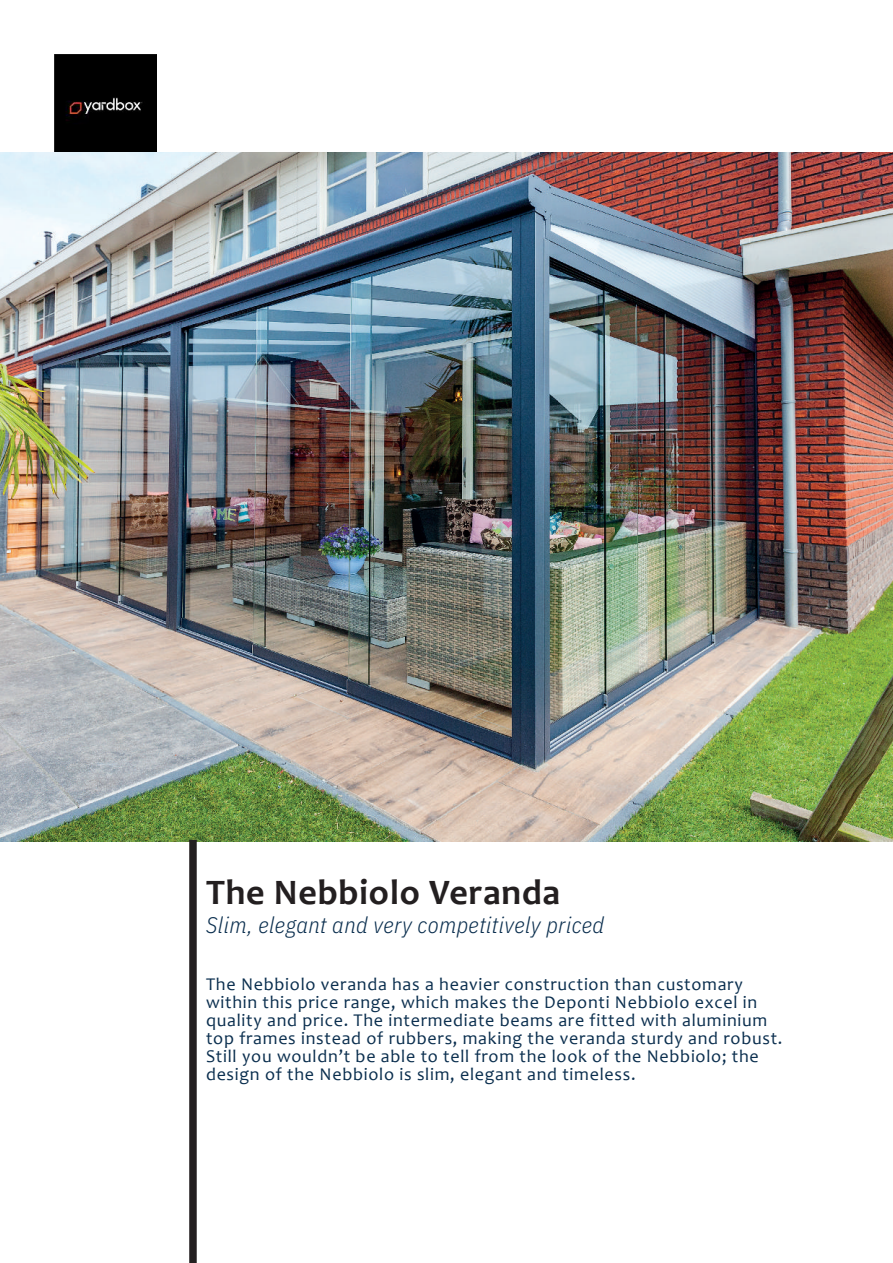
<style>
.page{position:relative;width:893px;height:1263px;background:#fff}
.page>*{position:absolute;margin:0;border:0;box-sizing:border-box;transform-origin:0 0}
.t1{font:700 36px "Candara";letter-spacing:.02em;color:#231f20}
.t2{font:italic 300 22.5px "IBM Plex Sans Cond";letter-spacing:.02em;color:#0a2e4e}
.t3{font:18px/18px "Candara";letter-spacing:.04em;color:#0a2e4e}
</style>
<div class="page">
<img style="left:54px;top:54px;width:102px;height:98px">
<img style="left:0;top:152px;width:893px;height:689px">
<div style="left:189px;top:840px;width:8px;height:423px;background:#231f20"></div>
<p class="t1" style="left:206px;top:869px;width:356px">The Nebbiolo Veranda</p>
<p class="t2" style="left:206px;top:908px;width:400px">Slim, elegant and very competitively priced</p>
<p class="t3" style="left:206px;top:975px;width:578px">The Nebbiolo veranda has a heavier construction than customary within this price range, which makes the Deponti Nebbiolo excel in quality and price. The intermediate beams are fitted with aluminium top frames instead of rubbers, making the veranda sturdy and robust.<br>Still you wouldn’t be able to tell from the look of the Nebbiolo; the design of the Nebbiolo is slim, elegant and timeless.</p>
</div>
